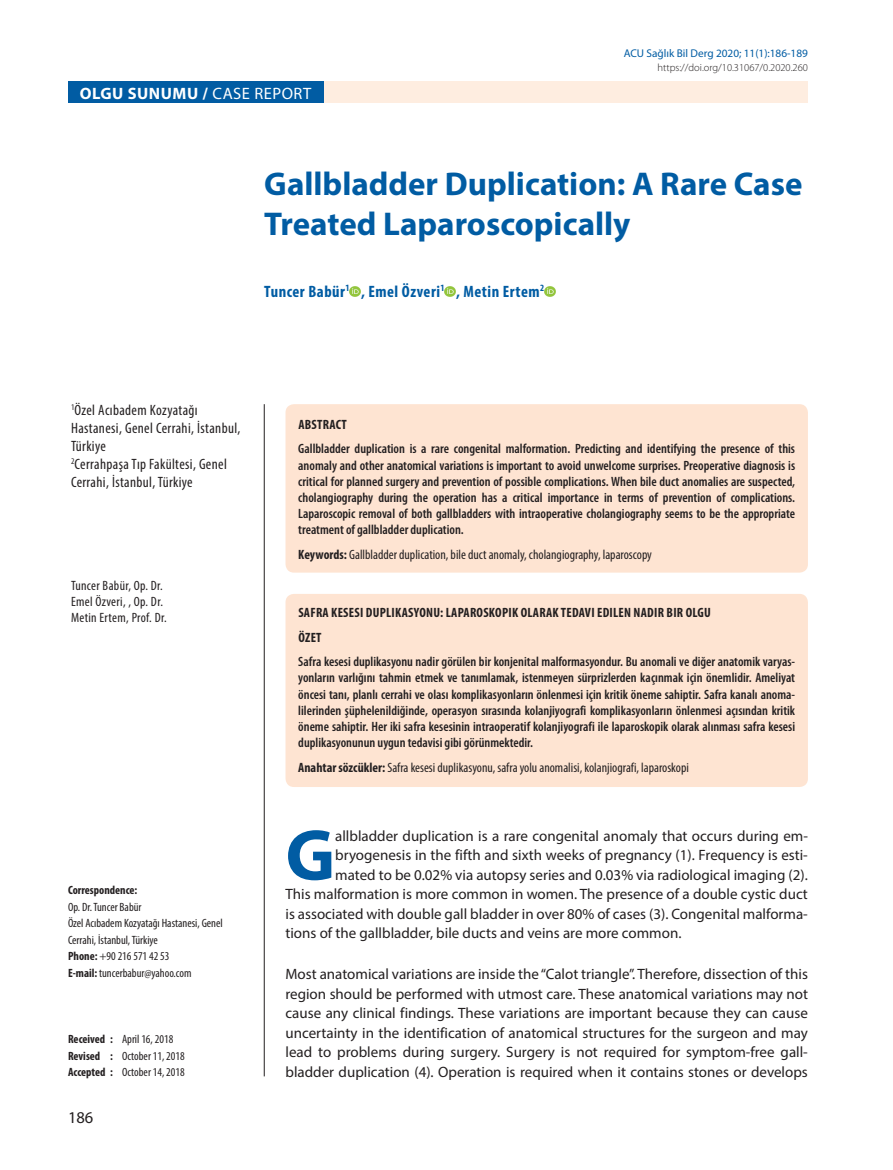
<style>
.page{position:relative;width:893px;height:1170px;background:#fff}
.page>*{position:absolute;margin:0;border:0;box-sizing:border-box;transform-origin:0 0}
.t1{font:700 72.9px "Myriad Pro";color:#015ca3}
.t2{font:700 33px/39.6px "Myriad Pro";color:#015ca3}
.t3{font:700 condensed 16.5px "Myriad Pro";letter-spacing:.03em;color:#015ca3}
.t4{font:700 16.5px "Myriad Pro";letter-spacing:.03em;color:#fff}
.t5{font:16.5px "Myriad Pro";color:#231f20}
.t6{font:15px/19.5px "Myriad Pro";color:#231f20;text-align:justify}
.t7{font:condensed 15px/18px "Myriad Pro";letter-spacing:.025em;color:#231f20}
.t8{font:600 condensed 13.5px/16.2px "Myriad Pro";color:#231f20;text-align:justify}
.t9{font:condensed 13.5px "Myriad Pro";color:#231f20}
.t10{font:700 condensed 13.5px/24.8px "Myriad Pro";letter-spacing:.02em;color:#231f20}
.t11{font:condensed 13.5px/16.2px "Myriad Pro";letter-spacing:.025em;color:#231f20}
.t12{font:condensed 12px/16.5px "Myriad Pro";color:#231f20}
.t13{font:700 condensed 12px "Myriad Pro";color:#231f20}
.t14{font:11.25px "Myriad Pro";color:#015ca3}
.t15{font:300 10.5px "Myriad Pro";color:#231f20}
.s1{font-weight:400}
.s2{font-weight:700}
</style>
<div class="page">
<div style="left:68px;top:82px;width:740px;height:21px;background:#feede0"></div>
<div style="left:68px;top:82px;width:255px;height:21px;background:#015ca3"></div>
<hr style="left:264px;top:404px;width:1px;height:672px;background:#231f20">
<svg style="left:350px;top:286px;width:11px;height:11px"></svg>
<svg style="left:445px;top:286px;width:11px;height:11px"></svg>
<svg style="left:545px;top:286px;width:10px;height:11px"></svg>
<div style="left:285px;top:404px;width:523px;height:168px;background:#fee4d2;border-radius:9px"></div>
<div style="left:285px;top:594px;width:523px;height:193px;background:#fee4d2;border-radius:9px"></div>
<p class="t14" style="left:624px;top:46px;width:186px">ACU Sağlık Bil Derg 2020; 11(1):186-189</p>
<p class="t4" style="left:80px;top:82px;width:233px">OLGU SUNUMU / <span class="s1">CASE REPORT</span></p>
<p class="t15" style="left:658px;top:62px;width:152px">https://doi.org/10.31067/0.2020.260</p>
<h2 class="t2" style="left:264px;top:163px;width:540px">Gallbladder Duplication: A Rare Case<br>Treated Laparoscopically</h2>
<p class="t3" style="left:264px;top:281px;width:282px">Tuncer Babür<sup>1</sup> , Emel Özveri<sup>1</sup> , Metin Ertem<sup>2</sup></p>
<p class="t7" style="left:71px;top:401px;width:171px"><sup>1</sup>Özel Acıbadem Kozyatağı<br>Hastanesi, Genel Cerrahi, İstanbul,<br>Türkiye<br><sup>2</sup>Cerrahpaşa Tıp Fakültesi, Genel<br>Cerrahi, İstanbul, Türkiye</p>
<p class="t11" style="left:71px;top:577px;width:97px">Tuncer Babür, Op. Dr.<br>Emel Özveri, , Op. Dr.<br>Metin Ertem, Prof. Dr.</p>
<p class="t13" style="left:68px;top:882px;width:71px">Correspondence:</p>
<p class="t12" style="left:68px;top:898px;width:156px">Op. Dr. Tuncer Babür<br>Özel Acıbadem Kozyatağı Hastanesi, Genel<br>Cerrahi, İstanbul, Türkiye<br><span class="s2">Phone:</span> +90 216 571 42 53<br><span class="s2">E-mail:</span> tuncerbabur@yahoo.com</p>
<p class="t12" style="left:68px;top:1030px;width:118px"><span class="s2">Received :</span> April 16, 2018<br><span class="s2">Revised :</span> October 11, 2018<br><span class="s2">Accepted :</span> October 14, 2018</p>
<p class="t5" style="left:68px;top:1106px;width:27px">186</p>
<p class="t10" style="left:298px;top:411px;width:50px">ABSTRACT</p>
<p class="t8" style="left:298px;top:441px;width:498px">Gallbladder duplication is a rare congenital malformation. Predicting and identifying the presence of this anomaly and other anatomical variations is important to avoid unwelcome surprises. Preoperative diagnosis is critical for planned surgery and prevention of possible complications. When bile duct anomalies are suspected, cholangiography during the operation has a critical importance in terms of prevention of complications.<br>Laparoscopic removal of both gallbladders with intraoperative cholangiography seems to be the appropriate treatment of gallbladder duplication.</p>
<p class="t9" style="left:298px;top:546px;width:355px"><span class="s2">Keywords:</span> Gallbladder duplication, bile duct anomaly, cholangiography, laparoscopy</p>
<p class="t10" style="left:298px;top:599px;width:414px">SAFRA KESESI DUPLIKASYONU: LAPAROSKOPIK OLARAK TEDAVI EDILEN NADIR BIR OLGU<br>ÖZET</p>
<p class="t8" style="left:298px;top:653px;width:498px">Safra kesesi duplikasyonu nadir görülen bir konjenital malformasyondur. Bu anomali ve diğer anatomik varyas&shy;yonların varlığını tahmin etmek ve tanımlamak, istenmeyen sürprizlerden kaçınmak için önemlidir. Ameliyat öncesi tanı, planlı cerrahi ve olası komplikasyonların önlenmesi için kritik öneme sahiptir. Safra kanalı anoma&shy;lilerinden şüphelenildiğinde, operasyon sırasında kolanjiyografi komplikasyonların önlenmesi açısından kritik öneme sahiptir. Her iki safra kesesinin intraoperatif kolanjiyografi ile laparoskopik olarak alınması safra kesesi duplikasyonunun uygun tedavisi gibi görünmektedir.</p>
<p class="t9" style="left:298px;top:759px;width:392px"><span class="s2">Anahtar sözcükler:</span> Safra kesesi duplikasyonu, safra yolu anomalisi, kolanjiografi, laparoskopi</p>
<h1 class="t1" style="left:285px;top:807px;width:51px">G</h1>
<p class="t6" style="left:335px;top:825px;width:474px">allbladder duplication is a rare congenital anomaly that occurs during em-</p>
<p class="t6" style="left:335px;top:845px;width:474px">bryogenesis in the fifth and sixth weeks of pregnancy (1). Frequency is esti-</p>
<p class="t6" style="left:335px;top:864px;width:474px">mated to be 0.02% via autopsy series and 0.03% via radiological imaging (2).</p>
<p class="t6" style="left:285px;top:884px;width:524px">This malformation is more common in women. The presence of a double cystic duct</p>
<p class="t6" style="left:285px;top:903px;width:524px">is associated with double gall bladder in over 80% of cases (3). Congenital malforma-</p>
<p class="t6" style="left:285px;top:923px;width:397px">tions of the gallbladder, bile ducts and veins are more common.</p>
<p class="t6" style="left:285px;top:964px;width:524px">Most anatomical variations are inside the “Calot triangle”. Therefore, dissection of this region should be performed with utmost care. These anatomical variations may not cause any clinical findings. These variations are important because they can cause uncertainty in the identification of anatomical structures for the surgeon and may lead to problems during surgery. Surgery is not required for symptom-free gall&shy;bladder duplication (4). Operation is required when it contains stones or develops</p>
</div>
